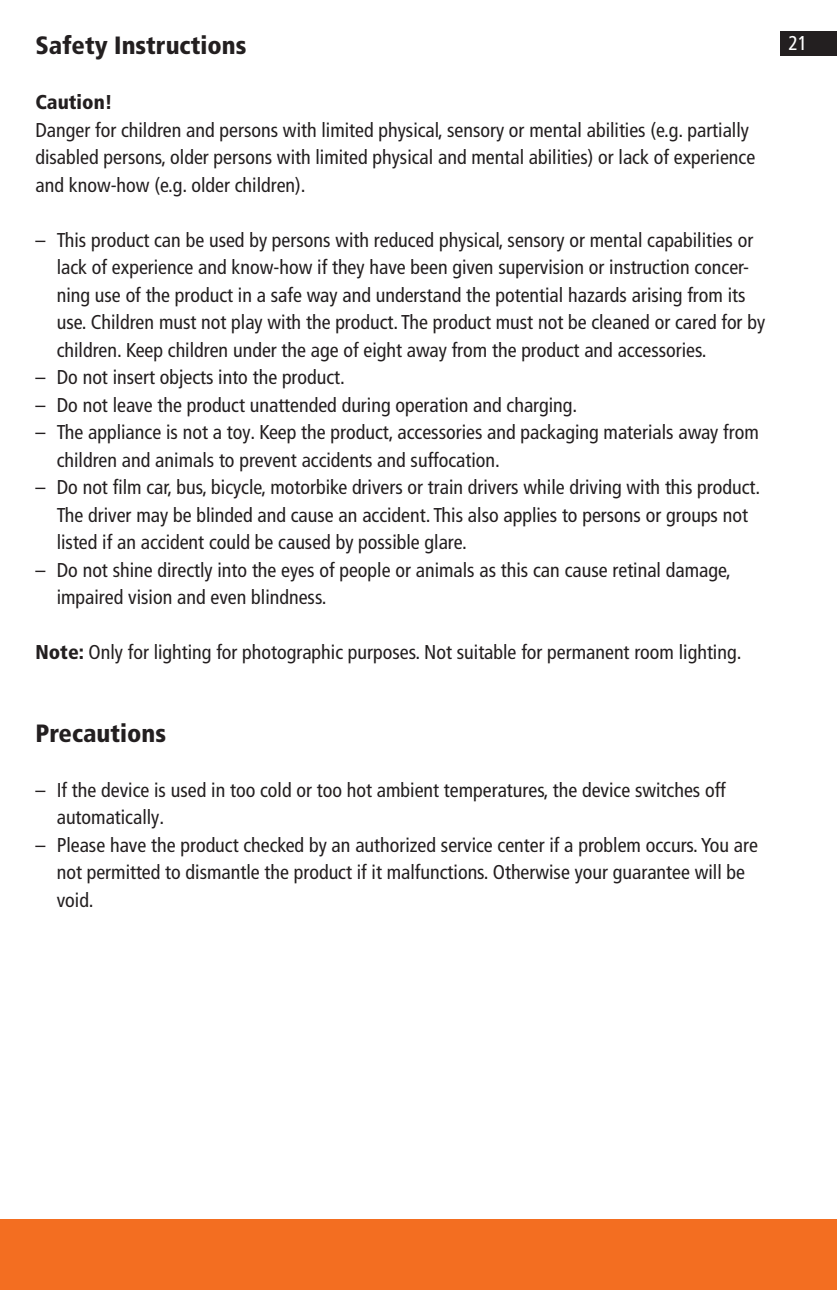
<style>
.page{position:relative;width:837px;height:1290px;background:#fff}
.page>*{position:absolute;margin:0;border:0;box-sizing:border-box;transform-origin:0 0}
.t1{font:900 condensed 25px "Frutiger LT Pro";color:#231f20}
.t2{font:condensed 20px/27.5px "Frutiger LT Pro";color:#231f20}
.t3{font:900 condensed 20px "Frutiger LT Pro";color:#231f20}
.t4{font:condensed 20px "Frutiger LT Pro";color:#fff}
.s1{font-weight:900}
</style>
<div class="page">
<div style="left:0;top:1219px;width:836px;height:71px;background:#f36e21"></div>
<div style="left:780px;top:31px;width:56px;height:24px;background:#231f20"></div>
<p class="t1" style="left:35px;top:30px;width:212px">Safety Instructions</p>
<p class="t4" style="left:788px;top:31px;width:21px">21</p>
<p class="t3" style="left:35px;top:90px;width:79px">Caution!</p>
<p class="t2" style="left:35px;top:116px;width:721px">Danger for children and persons with limited physical, sensory or mental abilities (e.g. partially disabled persons, older persons with limited physical and mental abilities) or lack of experience and know-how (e.g. older children).</p>
<p class="t2" style="left:57px;top:226px;width:709px;text-indent:-21px">– This product can be used by persons with reduced physical, sensory or mental capabilities or lack of experience and know-how if they have been given supervision or instruction concer&shy;ning use of the product in a safe way and understand the potential hazards arising from its use. Children must not play with the product. The product must not be cleaned or cared for by children. Keep children under the age of eight away from the product and accessories.</p>
<p class="t2" style="left:35px;top:364px;width:308px">– Do not insert objects into the product.</p>
<p class="t2" style="left:35px;top:391px;width:540px">– Do not leave the product unattended during operation and charging.</p>
<p class="t2" style="left:57px;top:419px;width:703px;text-indent:-21px">– The appliance is not a toy. Keep the product, accessories and packaging materials away from children and animals to prevent accidents and suffocation.</p>
<p class="t2" style="left:57px;top:474px;width:702px;text-indent:-21px">– Do not film car, bus, bicycle, motorbike drivers or train drivers while driving with this product.<br>The driver may be blinded and cause an accident. This also applies to persons or groups not listed if an accident could be caused by possible glare.</p>
<p class="t2" style="left:57px;top:556px;width:675px;text-indent:-21px">– Do not shine directly into the eyes of people or animals as this can cause retinal damage, impaired vision and even blindness.</p>
<p class="t2" style="left:35px;top:639px;width:704px"><span class="s1">Note:</span> Only for lighting for photographic purposes. Not suitable for permanent room lighting.</p>
<p class="t1" style="left:35px;top:718px;width:132px">Precautions</p>
<p class="t2" style="left:57px;top:776px;width:670px;text-indent:-21px">– If the device is used in too cold or too hot ambient temperatures, the device switches off automatically.</p>
<p class="t2" style="left:57px;top:831px;width:702px;text-indent:-21px">– Please have the product checked by an authorized service center if a problem occurs. You are not permitted to dismantle the product if it malfunctions. Otherwise your guarantee will be void.</p>
</div>
